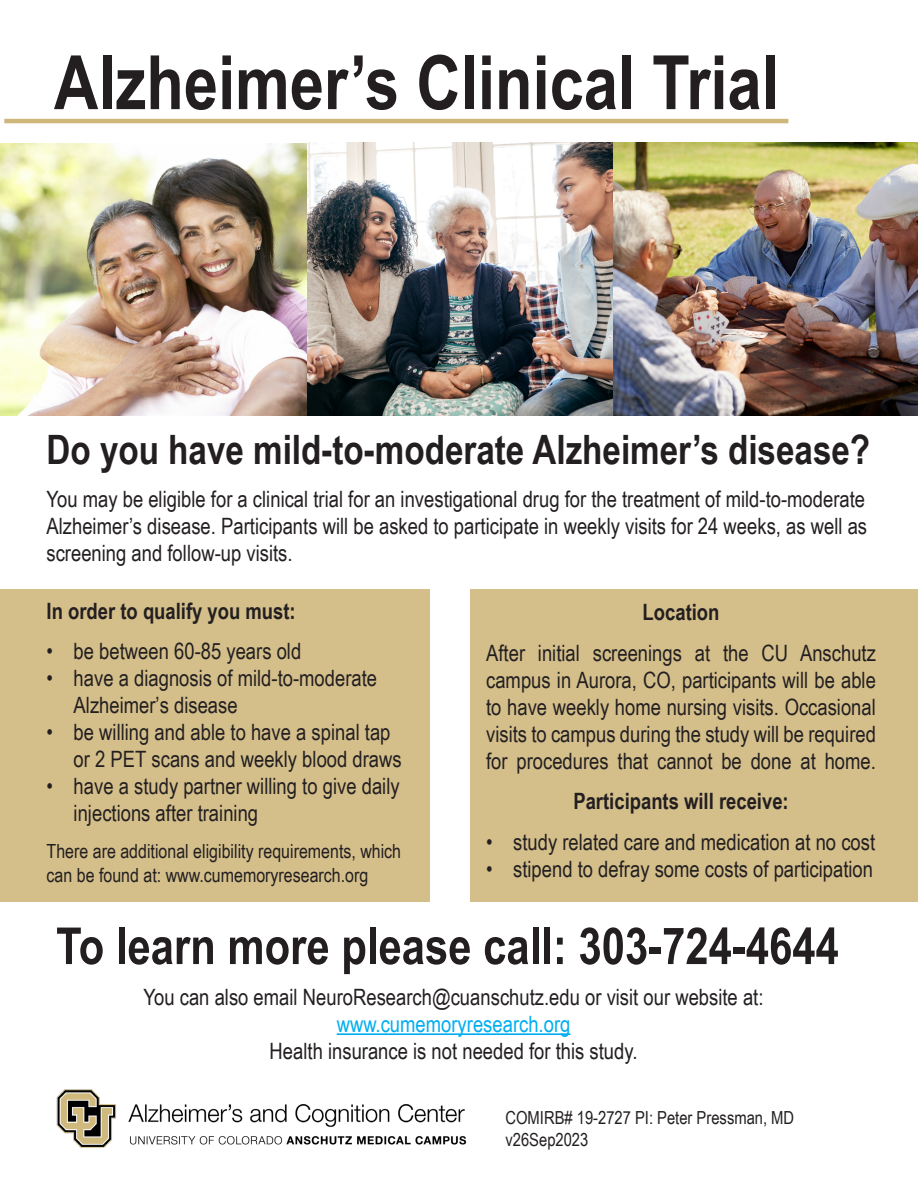
<style>
.page{position:relative;width:918px;height:1188px;background:#fff}
.page>*{position:absolute;margin:0;border:0;box-sizing:border-box;transform-origin:0 0}
.t1{font:700 75px "Arial Narrow";color:#231f20}
.t2{font:700 51px "Arial Narrow";color:#231f20}
.t3{font:700 40.5px "Arial Narrow";color:#231f20}
.t4{font:22.5px/27px "Arial Narrow";color:#231f20}
.t5{font:700 22.5px "Arial Narrow";color:#231f20}
.t6{font:22.5px "Arial Narrow";color:#00aeef}
.t7{font:19.5px/23.4px "Arial Narrow";color:#231f20}
.t8{font:18px/21.6px "Arial Narrow";color:#231f20}
</style>
<div class="page">
<div style="left:0;top:590px;width:430px;height:312px;background:#d4bf8b"></div>
<img style="left:1px;top:143px;width:917px;height:272px">
<hr style="left:4px;top:119px;width:784px;height:4px;background:#cfb77b">
<div style="left:470px;top:590px;width:448px;height:312px;background:#d4bf8b"></div>
<img style="left:56px;top:1089px;width:411px;height:59px">
<hr style="left:337px;top:1033px;width:233px;height:2px;background:#00aeef">
<p class="t1" style="left:54px;top:26px;width:726px">Alzheimer’s Clinical Trial</p>
<p class="t3" style="left:46px;top:419px;width:825px">Do you have mild-to-moderate Alzheimer’s disease?</p>
<p class="t4" style="left:46px;top:484px;width:822px;text-align:justify">You may be eligible for a clinical trial for an investigational drug for the treatment of mild-to-moderate Alzheimer’s disease. Participants will be asked to participate in weekly visits for 24 weeks, as well as screening and follow-up visits.</p>
<p class="t5" style="left:47px;top:594px;width:251px">In order to qualify you must:</p>
<p class="t4" style="left:47px;top:637px;width:256px">• be between 60-85 years old</p>
<p class="t4" style="left:74px;top:664px;width:305px;text-indent:-27px">• have a diagnosis of mild-to-moderate<br>Alzheimer’s disease</p>
<p class="t4" style="left:74px;top:718px;width:330px;text-indent:-27px">• be willing and able to have a spinal tap or 2 PET scans and weekly blood draws</p>
<p class="t4" style="left:74px;top:772px;width:328px;text-indent:-27px">• have a study partner willing to give daily injections after training</p>
<p class="t7" style="left:47px;top:839px;width:356px">There are additional eligibility requirements, which can be found at: www.cumemoryresearch.org</p>
<p class="t5" style="left:643px;top:595px;width:78px">Location</p>
<p class="t4" style="left:486px;top:639px;width:391px;text-align:justify">After initial screenings at the CU Anschutz campus in Aurora, CO, participants will be able to have weekly home nursing visits. Occasional visits to campus during the study will be required for procedures that cannot be done at home.</p>
<p class="t5" style="left:573px;top:784px;width:217px">Participants will receive:</p>
<p class="t4" style="left:486px;top:828px;width:391px">• study related care and medication at no cost</p>
<p class="t4" style="left:486px;top:855px;width:388px">• stipend to defray some costs of participation</p>
<p class="t2" style="left:56px;top:908px;width:784px">To learn more please call: 303-724-4644</p>
<p class="t4" style="left:144px;top:983px;width:622px">You can also email NeuroResearch@cuanschutz.edu or visit our website at:</p>
<p class="t6" style="left:337px;top:1007px;width:235px">www.cumemoryresearch.org</p>
<p class="t4" style="left:270px;top:1037px;width:369px">Health insurance is not needed for this study.</p>
<p class="t8" style="left:506px;top:1106px;width:290px">COMIRB# 19-2727 PI: Peter Pressman, MD v26Sep2023</p>
</div>
